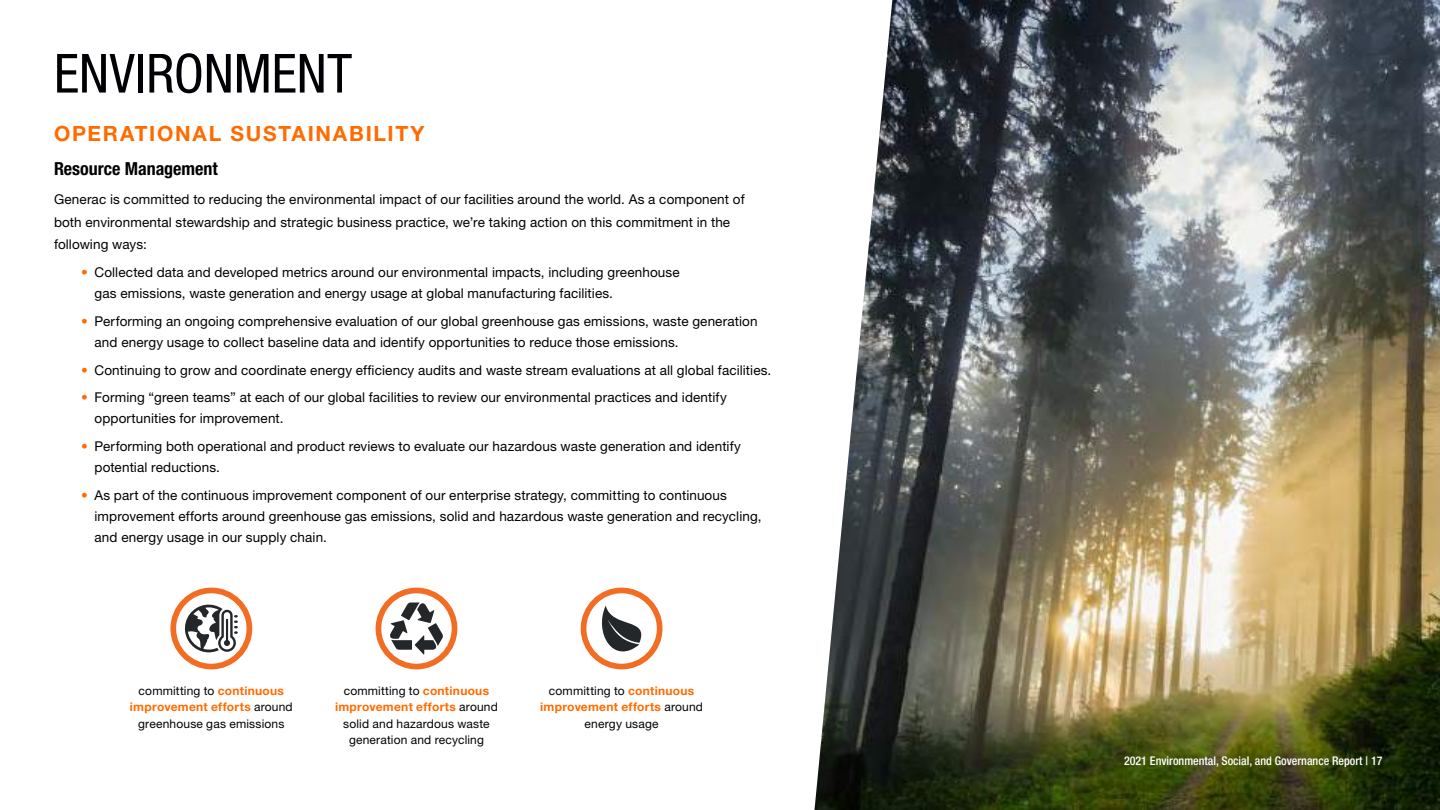
<style>
.page{position:relative;width:1440px;height:810px;background:#fff}
.page>*{position:absolute;margin:0;border:0;box-sizing:border-box;transform-origin:0 0}
.t1{font:condensed 54px "Helvetica Neue LT Std";color:#000004}
.t2{font:700 21px "Helvetica Neue LT Std";letter-spacing:.085em;color:#ff6b00}
.t3{font:700 condensed 18px "Helvetica Neue LT Std";color:#000}
.t4{font:13.5px/21px "Helvetica Neue LT Std";letter-spacing:.01em;color:#000}
.t5{font:12px/16.5px "Helvetica Neue LT Std";letter-spacing:.015em;color:#000;text-align:center}
.t6{font:500 condensed 12px "Helvetica Neue LT Std";color:#fff}
.s1{color:#ff6b00}
.s2{font-weight:700;color:#ff6b00}
</style>
<div class="page">
<svg style="left:389px;top:602px;width:54px;height:52px"></svg>
<div style="left:375px;top:588px;width:82px;height:81px;border:6px solid #f26d23;border-radius:50%"></div>
<div style="left:581px;top:588px;width:81px;height:81px;border:6px solid #f26d23;border-radius:50%"></div>
<svg style="left:593px;top:606px;width:57px;height:60px"></svg>
<svg style="left:184px;top:604px;width:54px;height:48px"></svg>
<div style="left:170px;top:588px;width:82px;height:81px;border:6px solid #f26d23;border-radius:50%"></div>
<img style="left:814px;top:0;width:626px;height:810px">
<h1 class="t1" style="left:54px;top:42px;width:300px">ENVIRONMENT</h1>
<h2 class="t2" style="left:54px;top:120px;width:372px">OPERATIONAL SUSTAINABILITY</h2>
<h3 class="t3" style="left:54px;top:158px;width:165px">Resource Management</h3>
<p class="t4" style="left:54px;top:188px;width:692px;line-height:22.5px">Generac is committed to reducing the environmental impact of our facilities around the world. As a component of both environmental stewardship and strategic business practice, we’re taking action on this commitment in the following ways:</p>
<p class="t4" style="left:95px;top:262px;width:587px;text-indent:-14px"><span class="s1">•</span> Collected data and developed metrics around our environmental impacts, including greenhouse gas emissions, waste generation and energy usage at global manufacturing facilities.</p>
<p class="t4" style="left:94px;top:310px;width:664px;text-indent:-13px"><span class="s1">•</span> Performing an ongoing comprehensive evaluation of our global greenhouse gas emissions, waste generation and energy usage to collect baseline data and identify opportunities to reduce those emissions.</p>
<p class="t4" style="left:81px;top:359px;width:692px"><span class="s1">•</span> Continuing to grow and coordinate energy efficiency audits and waste stream evaluations at all global facilities.</p>
<p class="t4" style="left:94px;top:387px;width:634px;text-indent:-14px"><span class="s1">•</span> Forming “green teams” at each of our global facilities to review our environmental practices and identify opportunities for improvement.</p>
<p class="t4" style="left:94px;top:436px;width:648px;text-indent:-14px"><span class="s1">•</span> Performing both operational and product reviews to evaluate our hazardous waste generation and identify potential reductions.</p>
<p class="t4" style="left:94px;top:484px;width:668px;text-indent:-14px"><span class="s1">•</span> As part of the continuous improvement component of our enterprise strategy, committing to continuous improvement efforts around greenhouse gas emissions, solid and hazardous waste generation and recycling, and energy usage in our supply chain.</p>
<p class="t5" style="left:130px;top:682px;width:164px">committing to <span class="s2">continuous improvement efforts</span> around greenhouse gas emissions</p>
<p class="t5" style="left:335px;top:682px;width:164px">committing to <span class="s2">continuous improvement efforts</span> around solid and hazardous waste generation and recycling</p>
<p class="t5" style="left:540px;top:682px;width:164px">committing to <span class="s2">continuous improvement efforts</span> around energy usage</p>
<p class="t6" style="left:1124px;top:753px;width:260px">2021 Environmental, Social, and Governance Report | 17</p>
</div>
